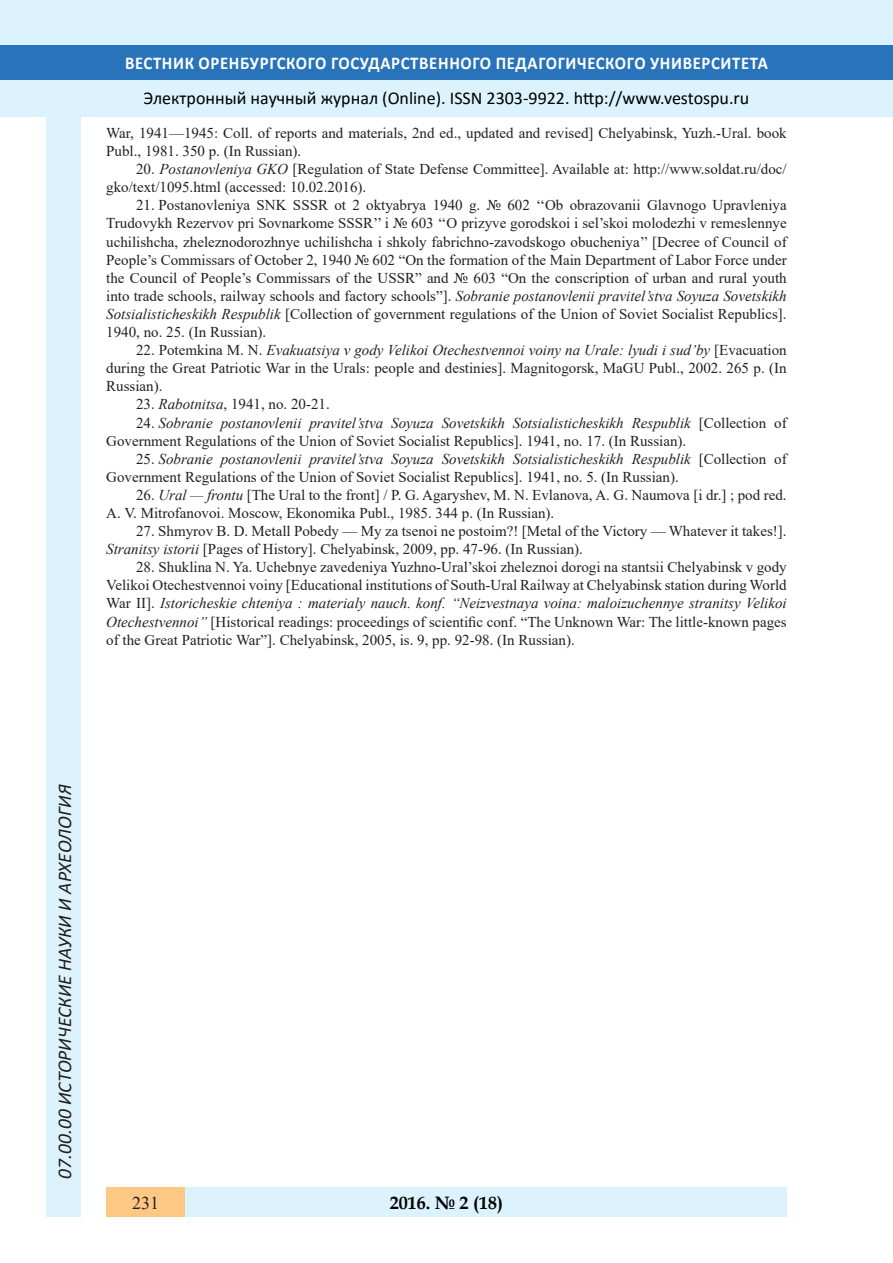
<style>
.page{position:relative;width:893px;height:1263px;background:#fff}
.page>*{position:absolute;margin:0;border:0;box-sizing:border-box;transform-origin:0 0}
.t1{font:italic 19.5px "Calibri";color:#231f20}
.t2{font:18px "Calibri";color:#000}
.t3{font:700 18px "Calibri";letter-spacing:.04em;color:#fff;scale:.93 1}
.t4{font:700 18px "Book Antiqua";color:#000}
.t5{font:18px "Times New Roman";color:#231f20}
.литература{font:15px/18.1px "Times New Roman";color:#231f20}
.s1{font-style:italic}
</style>
<div class="page">
<div style="left:0;top:0;width:893px;height:116px;background:#dcf2fc"></div>
<div style="left:0;top:45px;width:893px;height:34px;background:#2873ba"></div>
<div style="left:47px;top:116px;width:34px;height:1101px;background:#dcf2fc"></div>
<div style="left:106px;top:1188px;width:681px;height:29px;background:#dcf2fc"></div>
<div style="left:106px;top:1188px;width:79px;height:29px;background:#fdc784"></div>
<p class="t3" style="left:125px;top:50px;width:693px">ВЕСТНИК ОРЕНБУРГСКОГО ГОСУДАРСТВЕННОГО ПЕДАГОГИЧЕСКОГО УНИВЕРСИТЕТА</p>
<p class="t2" style="left:144px;top:85px;width:607px">Электронный научный журнал (Online). ISSN 2303-9922. http://www.vestospu.ru</p>
<p class="t2" style="left:583px;top:85px;width:13px">t</p>
<p class="литература" style="left:106px;top:123px;width:682px">War, 1941—1945: Coll. of reports and materials, 2nd ed., updated and revised] Chelyabinsk, Yuzh.-Ural. book<br>Publ., 1981. 350 p. (In Russian).</p>
<p class="литература" style="left:106px;top:160px;width:682px;text-indent:30px">20. <span class="s1">Postanovleniya GKO</span> [Regulation of State Defense Committee]. Available at: http://www.soldat.ru/doc/ gko/text/1095.html (accessed: 10.02.2016).</p>
<p class="литература" style="left:106px;top:196px;width:682px;text-align:justify;text-indent:30px">21. Postanovleniya SNK SSSR ot 2 oktyabrya 1940 g. № 602 ‘‘Ob obrazovanii Glavnogo Upravleniya Trudovykh Rezervov pri Sovnarkome SSSR’’ i № 603 ‘‘O prizyve gorodskoi i sel’skoi molodezhi v remeslennye uchilishcha, zheleznodorozhnye uchilishcha i shkoly fabrichno-zavodskogo obucheniya’’ [Decree of Council of People’s Commissars of October 2, 1940 № 602 “On the formation of the Main Department of Labor Force under the Council of People’s Commissars of the USSR” and № 603 “On the conscription of urban and rural youth into trade schools, railway schools and factory schools”]. <span class="s1">Sobranie postanovlenii pravitel’stva Soyuza Sovetskikh Sotsialisticheskikh Respublik</span> [Collection of government regulations of the Union of Soviet Socialist Republics].<br>1940, no. 25. (In Russian).</p>
<p class="литература" style="left:106px;top:341px;width:682px;text-align:justify;text-indent:30px">22. Potemkina M. N. <span class="s1">Evakuatsiya v gody Velikoi Otechestvennoi voiny na Urale: lyudi i sud’by</span> [Evacuation during the Great Patriotic War in the Urals: people and destinies]. Magnitogorsk, MaGU Publ., 2002. 265 p. (In Russian).</p>
<p class="литература" style="left:136px;top:395px;width:195px">23. <span class="s1">Rabotnitsa</span>, 1941, no. 20-21.</p>
<p class="литература" style="left:106px;top:413px;width:682px;text-indent:30px">24. <span class="s1">Sobranie postanovlenii pravitel’stva Soyuza Sovetskikh Sotsialisticheskikh Respublik</span> [Collection of<br>Government Regulations of the Union of Soviet Socialist Republics]. 1941, no. 17. (In Russian).</p>
<p class="литература" style="left:106px;top:449px;width:682px;text-indent:30px">25. <span class="s1">Sobranie postanovlenii pravitel’stva Soyuza Sovetskikh Sotsialisticheskikh Respublik</span> [Collection of<br>Government Regulations of the Union of Soviet Socialist Republics]. 1941, no. 5. (In Russian).</p>
<p class="литература" style="left:106px;top:485px;width:682px;text-indent:30px">26. <span class="s1">Ural — frontu</span> [The Ural to the front] / P. G. Agaryshev, M. N. Evlanova, A. G. Naumova [i dr.] ; pod red.<br>A. V. Mitrofanovoi. Moscow, Ekonomika Publ., 1985. 344 p. (In Russian).</p>
<p class="литература" style="left:106px;top:521px;width:682px;text-indent:30px">27. Shmyrov B. D. Metall Pobedy — My za tsenoi ne postoim?! [Metal of the Victory — Whatever it takes!].<br><span class="s1">Stranitsy istorii</span> [Pages of History]. Chelyabinsk, 2009, pp. 47-96. (In Russian).</p>
<p class="литература" style="left:106px;top:558px;width:682px;text-align:justify;text-indent:30px">28. Shuklina N. Ya. Uchebnye zavedeniya Yuzhno-Ural’skoi zheleznoi dorogi na stantsii Chelyabinsk v gody Velikoi Otechestvennoi voiny [Educational institutions of South-Ural Railway at Chelyabinsk station during World War II]. <span class="s1">Istoricheskie chteniya : materialy nauch. konf. ‘‘Neizvestnaya voina: maloizuchennye stranitsy Velikoi Otechestvennoi’’</span> [Historical readings: proceedings of scientific conf. “The Unknown War: The little-known pages of the Great Patriotic War”]. Chelyabinsk, 2005, is. 9, pp. 92-98. (In Russian).</p>
<h1 class="t1" style="left:51px;top:1179px;width:395px;rotate:-90deg">07.00.00 ИСТОРИЧЕСКИЕ НАУКИ И АРХЕОЛОГИЯ</h1>
<h1 class="t1" style="left:51px;top:1105px;width:206px;rotate:-90deg">БИОЛОГИЧЕСКИЕ НАУКИ</h1>
<h1 class="t1" style="left:51px;top:1169px;width:11px;rotate:-90deg">3</h1>
<p class="t5" style="left:132px;top:1190px;width:28px">231</p>
<p class="t4" style="left:390px;top:1190px;width:115px">2016. № 2 (18)</p>
</div>
